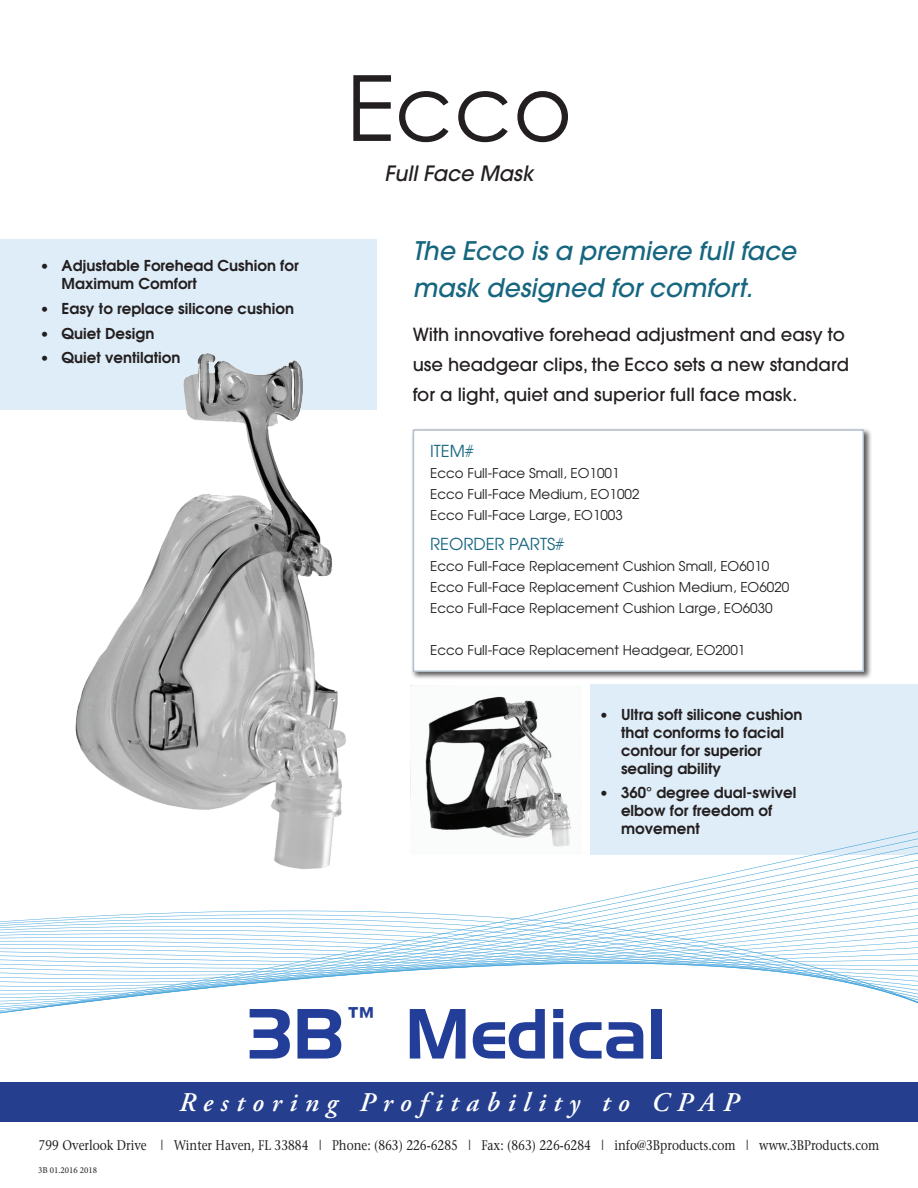
<style>
.page{position:relative;width:918px;height:1188px;background:#fff}
.page>*{position:absolute;margin:0;border:0;box-sizing:border-box;transform-origin:0 0}
.t1{font:91.5px "Century Gothic";color:#231f20}
.t2{font:69px "Handel Gothic BT";color:#233e98}
.t3{font:italic 600 27px "Adobe Garamond Pro";letter-spacing:.285em;color:#fff}
.t4{font:italic 500 25.5px/37.5px "Avant Garde";color:#176680}
.t5{font:italic 500 21px "Avant Garde";color:#231f20}
.t6{font:500 18px/30px "Avant Garde";color:#231f20}
.t7{font:16.5px "Avant Garde";color:#176680}
.t8{font:600 15px/18px "Avant Garde";color:#231f20}
.t9{font:13.95px "Stone Serif";color:#231f20;scale:.85 1}
.t10{font:13.5px/21px "Avant Garde";color:#231f20}
.t11{font:9px "Minion Pro";color:#231f20}
</style>
<div class="page">
<div style="left:590px;top:684px;width:328px;height:170px;background:#dfedf8"></div>
<div style="left:0;top:1082px;width:918px;height:39px;background:#253f8e"></div>
<div style="left:0;top:240px;width:377px;height:170px;background:#dfedf8"></div>
<svg style="left:0;top:831px;width:918px;height:183px"></svg>
<div style="left:411px;top:427px;width:461px;height:253px;background:#231f20;opacity:.75"></div>
<div style="left:413px;top:429px;width:451px;height:243px;background:#fff;border:2px solid #b2bfcc"></div>
<img style="left:410px;top:696px;width:171px;height:159px">
<img style="left:66px;top:353px;width:292px;height:538px">
<p class="t8" style="left:62px;top:256px;width:239px;text-indent:-22px">• Adjustable Forehead Cushion for<br>Maximum Comfort</p>
<p class="t8" style="left:40px;top:299px;width:255px">• Easy to replace silicone cushion</p>
<p class="t8" style="left:40px;top:324px;width:116px">• Quiet Design</p>
<p class="t8" style="left:40px;top:348px;width:142px">• Quiet ventilation</p>
<h1 class="t1" style="left:345px;top:52px;width:229px">Ecco</h1>
<h3 class="t5" style="left:385px;top:160px;width:150px">Full Face Mask</h3>
<h3 class="t4" style="left:413px;top:232px;width:385px">The Ecco is a premiere full face mask designed for comfort.</h3>
<h3 class="t6" style="left:413px;top:319px;width:438px">With innovative forehead adjustment and easy to use headgear clips, the Ecco sets a new standard for a light, quiet and superior full face mask.</h3>
<p class="t7" style="left:430px;top:441px;width:45px">ITEM#</p>
<p class="t10" style="left:430px;top:463px;width:211px">Ecco Full-Face Small, EO1001<br>Ecco Full-Face Medium, EO1002<br>Ecco Full-Face Large, EO1003</p>
<p class="t7" style="left:430px;top:534px;width:136px">REORDER PARTS#</p>
<p class="t10" style="left:430px;top:556px;width:361px">Ecco Full-Face Replacement Cushion Small, EO6010<br>Ecco Full-Face Replacement Cushion Medium, EO6020<br>Ecco Full-Face Replacement Cushion Large, EO6030</p>
<p class="t10" style="left:430px;top:640px;width:317px">Ecco Full-Face Replacement Headgear, EO2001</p>
<p class="t8" style="left:621px;top:705px;width:183px;text-indent:-22px">• Ultra soft silicone cushion that conforms to facial contour for superior sealing ability</p>
<p class="t8" style="left:621px;top:783px;width:177px;text-indent:-22px">• 360° degree dual-swivel elbow for freedom of movement</p>
<h2 class="t2" style="left:249px;top:992px;width:418px">3B<sup>™</sup> Medical</h2>
<h3 class="t3" style="left:179px;top:1087px;width:561px">Restoring Profitability to CPAP</h3>
<p class="t9" style="left:39px;top:1137px;width:991px">799 Overlook Drive | Winter Haven, FL 33884 | Phone: (863) 226-6285 | Fax: (863) 226-6284 | info@3Bproducts.com | www.3BProducts.com</p>
<p class="t11" style="left:38px;top:1164px;width:60px">3B 01.2016 2018</p>
</div>
